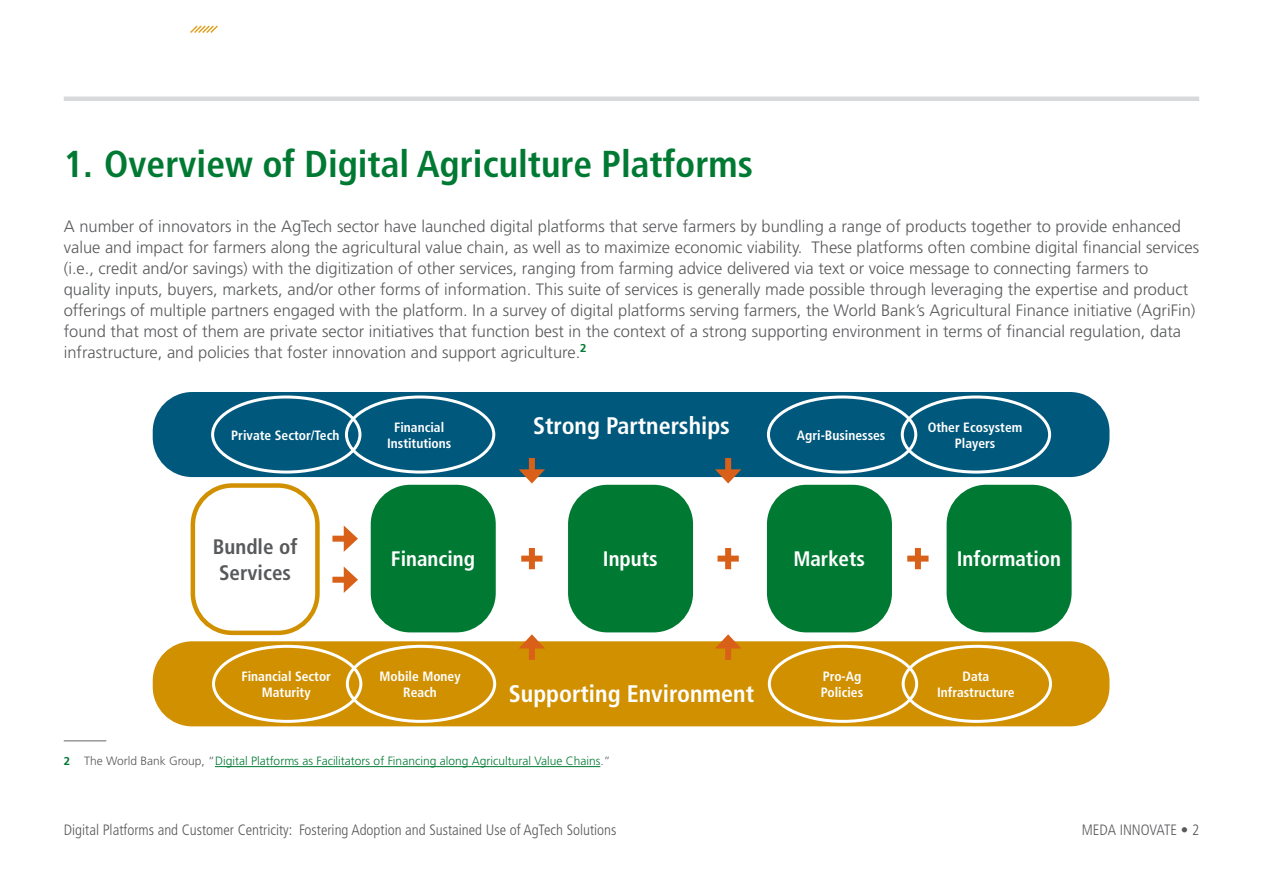
<style>
.page{position:relative;width:1263px;height:893px;background:#fff}
.page>*{position:absolute;margin:0;border:0;box-sizing:border-box;transform-origin:0 0}
.t1{font:700 condensed 37.5px "Frutiger LT Std";color:#007a33}
.t2{font:700 condensed 24px "Frutiger LT Std";color:#fff}
.t3{font:700 condensed 21px "Frutiger LT Std";color:#fff}
.t4{font:700 condensed 21px/25.2px "Frutiger LT Std";color:#58595b}
.t5{font:300 16.5px/21px "Frutiger LT Std";color:#58595b}
.t6{font:300 condensed 15px "Frutiger LT Std";color:#58595b}
.t7{font:700 condensed 13.5px/16.2px "Frutiger LT Std";color:#fff;text-align:center}
.t8{font:300 12px "Frutiger LT Std";color:#007a33}
.s1{font-weight:700;font-size:11.4px}
.s2{color:#58595b}
</style>
<div class="page">
<svg style="left:190px;top:25px;width:28px;height:8px"></svg>
<hr style="left:64px;top:97px;width:1135px;height:4px;background:#d7d9da">
<hr style="left:215px;top:766px;width:385px;height:1px;background:#007a33">
<hr style="left:64px;top:740px;width:42px;height:1px;background:#737577">
<div style="left:153px;top:641px;width:956px;height:85px;background:#d19000;border-radius:40px"></div>
<div style="left:153px;top:392px;width:956px;height:85px;background:#00587c;border-radius:40px"></div>
<div style="left:767px;top:485px;width:125px;height:147px;background:#007a33;border-radius:40px"></div>
<div style="left:946px;top:485px;width:125px;height:147px;background:#007a33;border-radius:40px"></div>
<div style="left:767px;top:395px;width:150px;height:79px;border:3px solid #fff;border-radius:50%"></div>
<div style="left:901px;top:395px;width:150px;height:79px;border:3px solid #fff;border-radius:50%"></div>
<div style="left:768px;top:645px;width:150px;height:78px;border:3px solid #fff;border-radius:50%"></div>
<div style="left:902px;top:645px;width:150px;height:78px;border:3px solid #fff;border-radius:50%"></div>
<div style="left:191px;top:483px;width:129px;height:152px;border:4px solid #d19000;border-radius:40px"></div>
<div style="left:371px;top:485px;width:125px;height:147px;background:#007a33;border-radius:40px"></div>
<div style="left:211px;top:395px;width:150px;height:79px;border:3px solid #fff;border-radius:50%"></div>
<div style="left:345px;top:395px;width:150px;height:79px;border:3px solid #fff;border-radius:50%"></div>
<div style="left:212px;top:645px;width:150px;height:78px;border:3px solid #fff;border-radius:50%"></div>
<div style="left:346px;top:645px;width:150px;height:78px;border:3px solid #fff;border-radius:50%"></div>
<div style="left:332px;top:536px;width:17px;height:6px;background:#d86018"></div>
<svg style="left:344px;top:525px;width:14px;height:27px"></svg>
<div style="left:332px;top:577px;width:17px;height:6px;background:#d86018"></div>
<svg style="left:344px;top:567px;width:14px;height:26px"></svg>
<div style="left:568px;top:485px;width:125px;height:147px;background:#007a33;border-radius:40px"></div>
<div style="left:529px;top:458px;width:6px;height:17px;background:#d86018"></div>
<svg style="left:519px;top:469px;width:26px;height:14px"></svg>
<div style="left:725px;top:458px;width:6px;height:17px;background:#d86018"></div>
<svg style="left:715px;top:469px;width:26px;height:14px"></svg>
<div style="left:725px;top:643px;width:6px;height:17px;background:#d86018"></div>
<svg style="left:715px;top:634px;width:26px;height:14px"></svg>
<div style="left:529px;top:643px;width:6px;height:17px;background:#d86018"></div>
<svg style="left:519px;top:634px;width:26px;height:14px"></svg>
<div style="left:529px;top:548px;width:6px;height:21px;background:#d86018"></div>
<div style="left:521px;top:556px;width:21px;height:6px;background:#d86018"></div>
<div style="left:725px;top:548px;width:6px;height:21px;background:#d86018"></div>
<div style="left:717px;top:556px;width:22px;height:6px;background:#d86018"></div>
<div style="left:915px;top:548px;width:6px;height:21px;background:#d86018"></div>
<div style="left:907px;top:556px;width:21px;height:6px;background:#d86018"></div>
<h1 class="t1" style="left:64px;top:142px;width:691px">1. Overview of Digital Agriculture Platforms</h1>
<p class="t5" style="left:64px;top:216px;width:1137px">A number of innovators in the AgTech sector have launched digital platforms that serve farmers by bundling a range of products together to provide enhanced value and impact for farmers along the agricultural value chain, as well as to maximize economic viability. These platforms often combine digital financial services (i.e., credit and/or savings) with the digitization of other services, ranging from farming advice delivered via text or voice message to connecting farmers to quality inputs, buyers, markets, and/or other forms of information. This suite of services is generally made possible through leveraging the expertise and product offerings of multiple partners engaged with the platform. In a survey of digital platforms serving farmers, the World Bank’s Agricultural Finance initiative (AgriFin) found that most of them are private sector initiatives that function best in the context of a strong supporting environment in terms of financial regulation, data infrastructure, and policies that foster innovation and support agriculture.<sup>2</sup></p>
<p class="t7" style="left:231px;top:427px;width:110px">Private Sector/Tech</p>
<p class="t7" style="left:387px;top:419px;width:66px">Financial<br>Institutions</p>
<p class="t4" style="left:213px;top:535px;width:86px">Bundle of<br>Services</p>
<p class="t3" style="left:391px;top:547px;width:86px">Financing</p>
<h2 class="t2" style="left:533px;top:411px;width:198px">Strong Partnerships</h2>
<p class="t3" style="left:603px;top:547px;width:56px">Inputs</p>
<p class="t7" style="left:241px;top:668px;width:91px">Financial Sector<br>Maturity</p>
<p class="t7" style="left:380px;top:668px;width:83px">Mobile Money<br>Reach</p>
<h2 class="t2" style="left:509px;top:679px;width:247px">Supporting Environment</h2>
<p class="t8" style="left:64px;top:754px;width:548px"><span class="s1">2</span> <span class="s2">The World Bank Group, “</span>Digital Platforms as Facilitators of Financing along Agricultural Value Chains<span class="s2">.”</span></p>
<p class="t7" style="left:797px;top:427px;width:90px">Agri-Businesses</p>
<p class="t7" style="left:928px;top:419px;width:96px">Other Ecosystem<br>Players</p>
<p class="t3" style="left:793px;top:547px;width:73px">Markets</p>
<p class="t3" style="left:957px;top:547px;width:106px">Information</p>
<p class="t7" style="left:821px;top:668px;width:44px;text-align:left">Pro-Ag<br>Policies</p>
<p class="t7" style="left:937px;top:668px;width:79px">Data<br>Infrastructure</p>
<p class="t6" style="left:64px;top:821px;width:554px">Digital Platforms and Customer Centricity: Fostering Adoption and Sustained Use of AgTech Solutions</p>
<p class="t6" style="left:1082px;top:821px;width:119px">MEDA INNOVATE • 2</p>
</div>
